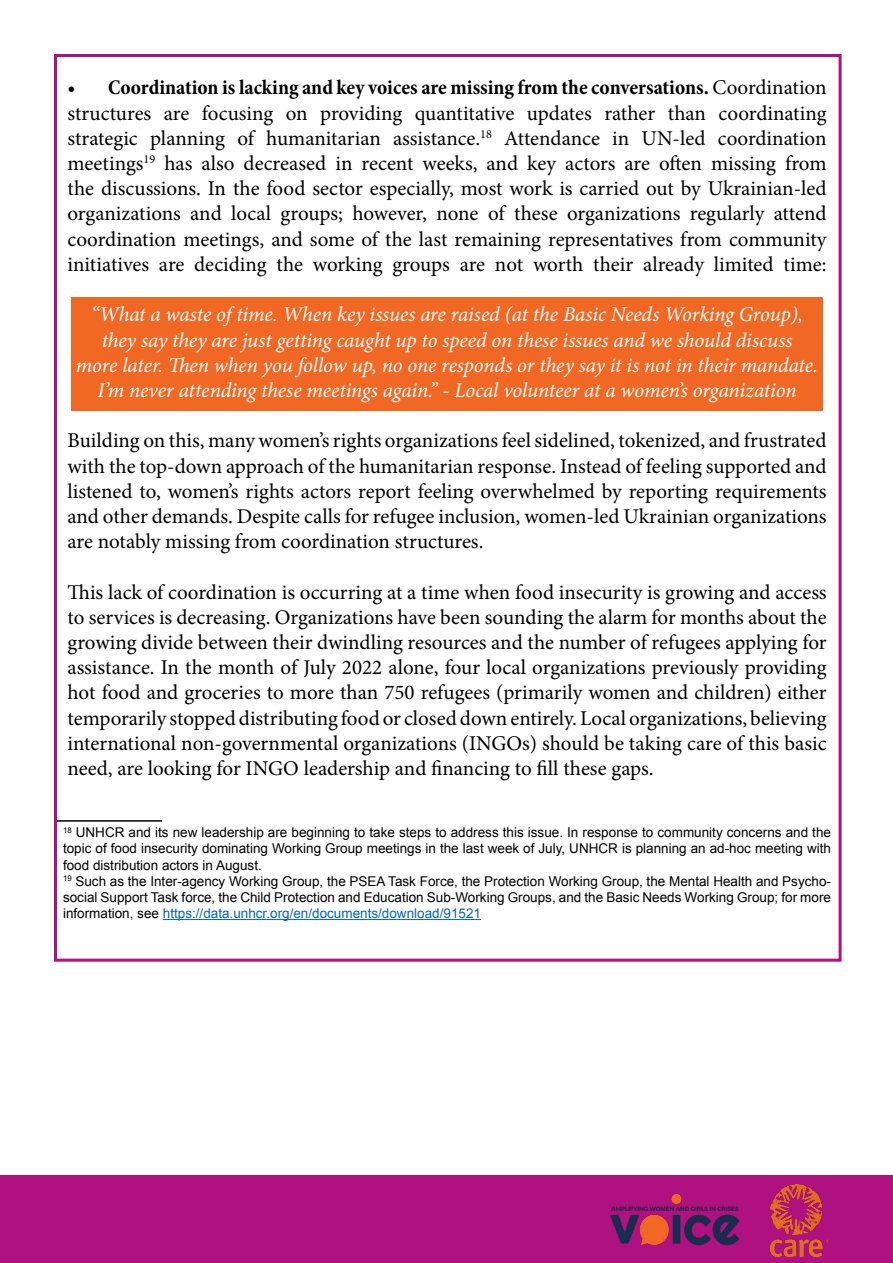
<style>
.page{position:relative;width:893px;height:1263px;background:#fff}
.page>*{position:absolute;margin:0;border:0;box-sizing:border-box;transform-origin:0 0}
.t1{font:21px/25.2px "Minion Pro";letter-spacing:-.005em;color:#000;text-align:justify}
.t2{font:italic 21px/25.2px "Minion Pro";letter-spacing:-.01em;color:#fff;text-align:center}
.t3{font:13.5px/16.2px "Arial";color:#000}
.s1{font-weight:700;font-stretch:condensed}
.s2{color:#0563c1}
</style>
<div class="page">
<div style="left:71px;top:297px;width:752px;height:114px;background:#f16724"></div>
<hr style="left:54px;top:820px;width:108px;height:2px;background:#000">
<hr style="left:163px;top:919px;width:318px;height:1px;background:#0563c1">
<div style="left:0;top:1176px;width:893px;height:87px;background:#af1280"></div>
<img style="left:610px;top:1193px;width:130px;height:53px">
<img style="left:770px;top:1184px;width:58px;height:72px">
<p class="t1" style="left:67px;top:75px;width:761px"><span class="s1">• Coordination is lacking and key voices are missing from the conversations.</span> Coordination structures are focusing on providing quantitative updates rather than coordinating strategic planning of humanitarian assistance.<sup>18</sup> Attendance in UN-led coordination meetings<sup>19</sup> has also decreased in recent weeks, and key actors are often missing from the discussions. In the food sector especially, most work is carried out by Ukrainian-led organizations and local groups; however, none of these organizations regularly attend coordination meetings, and some of the last remaining representatives from community initiatives are deciding the working groups are not worth their already limited time:</p>
<p class="t2" style="left:76px;top:302px;width:744px">“What a waste of time. When key issues are raised (at the Basic Needs Working Group), they say they are just getting caught up to speed on these issues and we should discuss<br>more later. Then when you follow up, no one responds or they say it is not in their mandate.<br>I’m never attending these meetings again.” - Local volunteer at a women’s organization</p>
<p class="t1" style="left:68px;top:428px;width:761px">Building on this, many women’s rights organizations feel sidelined, tokenized, and frustrated with the top-down approach of the humanitarian response. Instead of feeling supported and listened to, women’s rights actors report feeling overwhelmed by reporting requirements and other demands. Despite calls for refugee inclusion, women-led Ukrainian organizations are notably missing from coordination structures.</p>
<p class="t1" style="left:68px;top:579px;width:761px">This lack of coordination is occurring at a time when food insecurity is growing and access to services is decreasing. Organizations have been sounding the alarm for months about the growing divide between their dwindling resources and the number of refugees applying for assistance. In the month of July 2022 alone, four local organizations previously providing hot food and groceries to more than 750 refugees (primarily women and children) either temporarily stopped distributing food or closed down entirely. Local organizations, believing international non-governmental organizations (INGOs) should be taking care of this basic need, are looking for INGO leadership and financing to fill these gaps.</p>
<p class="t3" style="left:63px;top:824px;width:770px"><sup>18</sup> UNHCR and its new leadership are beginning to take steps to address this issue. In response to community concerns and the topic of food insecurity dominating Working Group meetings in the last week of July, UNHCR is planning an ad-hoc meeting with food distribution actors in August.<br><sup>19</sup> Such as the Inter-agency Working Group, the PSEA Task Force, the Protection Working Group, the Mental Health and Psycho&shy;social Support Task force, the Child Protection and Education Sub-Working Groups, and the Basic Needs Working Group; for more information, see <span class="s2">https://data.unhcr.org/en/documents/download/91521</span></p>
</div>
